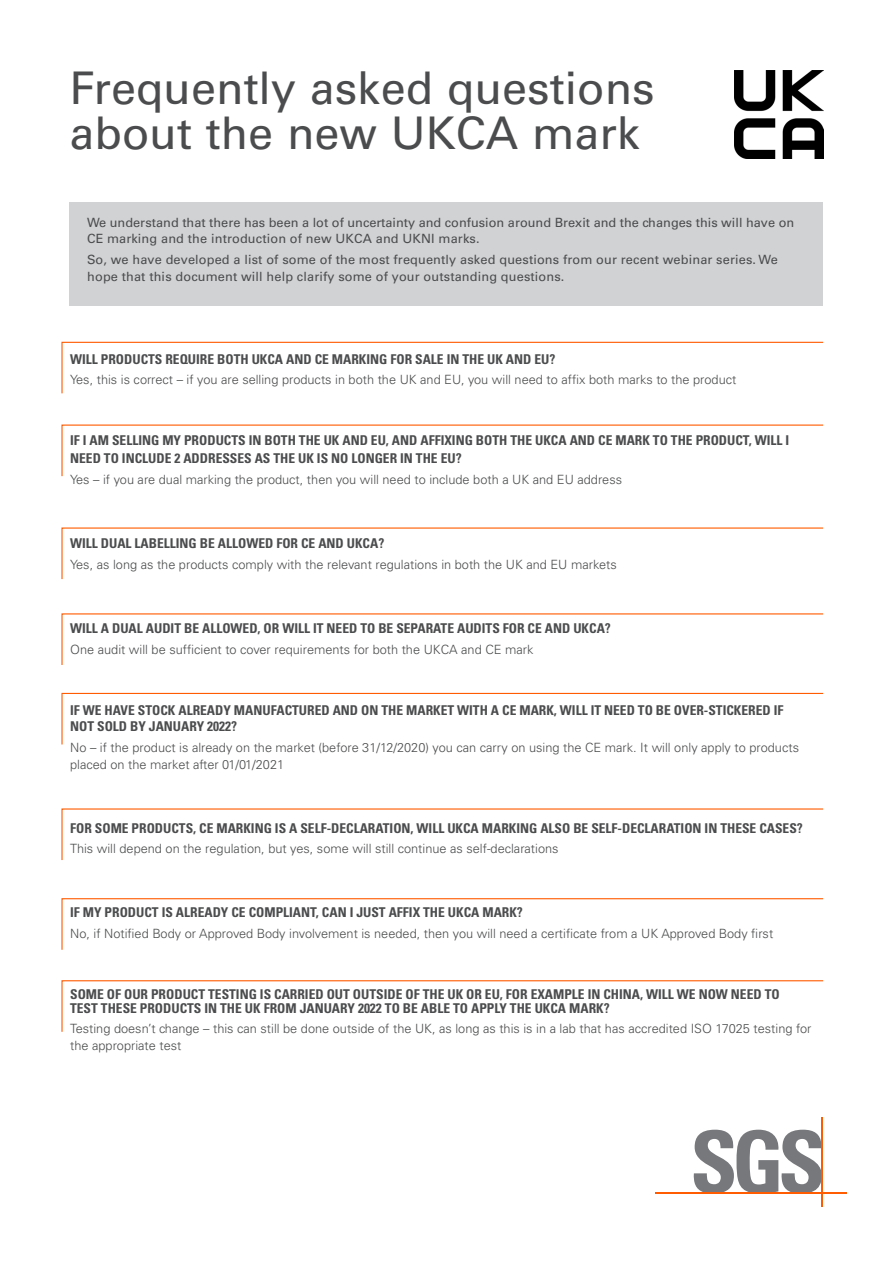
<style>
.page{position:relative;width:893px;height:1263px;background:#fff}
.page>*{position:absolute;margin:0;border:0;box-sizing:border-box;transform-origin:0 0}
.sub_head{font:45px/45px "Univers";color:#4b4c4d}
.t1{font:700 condensed 13.5px/18px "Univers";color:#4b4c4d}
.t2{font:300 12.75px/16.5px "Univers";color:#4b4c4d}
.t3{font:12.75px/16.5px "Univers";letter-spacing:.01em;color:#4b4c4d}
</style>
<div class="page">
<div style="left:69px;top:202px;width:754px;height:103px;background:#d1d2d4"></div>
<svg style="left:693px;top:1130px;width:128px;height:62px"></svg>
<hr style="left:655px;top:1192px;width:192px;height:2px;background:#ff5b00">
<hr style="left:821px;top:1117px;width:2px;height:89px;background:#ff5b00">
<img style="left:734px;top:70px;width:89px;height:89px">
<svg style="left:61px;top:341px;width:763px;height:53px"></svg>
<svg style="left:61px;top:424px;width:763px;height:53px"></svg>
<svg style="left:61px;top:527px;width:763px;height:53px"></svg>
<svg style="left:61px;top:613px;width:763px;height:52px"></svg>
<svg style="left:61px;top:692px;width:763px;height:53px"></svg>
<svg style="left:61px;top:808px;width:763px;height:52px"></svg>
<svg style="left:61px;top:898px;width:763px;height:52px"></svg>
<svg style="left:61px;top:980px;width:763px;height:52px"></svg>
<p class="sub_head" style="left:69px;top:66px;width:587px">Frequently asked questions about the new UKCA mark</p>
<p class="t3" style="left:87px;top:214px;width:709px">We understand that there has been a lot of uncertainty and confusion around Brexit and the changes this will have on<br>CE marking and the introduction of new UKCA and UKNI marks.</p>
<p class="t3" style="left:87px;top:251px;width:692px">So, we have developed a list of some of the most frequently asked questions from our recent webinar series. We hope that this document will help clarify some of your outstanding questions.</p>
<p class="t1" style="left:70px;top:350px;width:487px">WILL PRODUCTS REQUIRE BOTH UKCA AND CE MARKING FOR SALE IN THE UK AND EU?</p>
<p class="t2" style="left:70px;top:372px;width:668px">Yes, this is correct – if you are selling products in both the UK and EU, you will need to affix both marks to the product</p>
<p class="t1" style="left:70px;top:432px;width:720px">IF I AM SELLING MY PRODUCTS IN BOTH THE UK AND EU, AND AFFIXING BOTH THE UKCA AND CE MARK TO THE PRODUCT, WILL I<br>NEED TO INCLUDE 2 ADDRESSES AS THE UK IS NO LONGER IN THE EU?</p>
<p class="t2" style="left:70px;top:471px;width:553px">Yes – if you are dual marking the product, then you will need to include both a UK and EU address</p>
<p class="t1" style="left:70px;top:534px;width:316px">WILL DUAL LABELLING BE ALLOWED FOR CE AND UKCA?</p>
<p class="t2" style="left:70px;top:556px;width:548px">Yes, as long as the products comply with the relevant regulations in both the UK and EU markets</p>
<p class="t1" style="left:70px;top:619px;width:542px">WILL A DUAL AUDIT BE ALLOWED, OR WILL IT NEED TO BE SEPARATE AUDITS FOR CE AND UKCA?</p>
<p class="t2" style="left:70px;top:641px;width:465px">One audit will be sufficient to cover requirements for both the UKCA and CE mark</p>
<p class="t1" style="left:70px;top:702px;width:715px;line-height:16.5px">IF WE HAVE STOCK ALREADY MANUFACTURED AND ON THE MARKET WITH A CE MARK, WILL IT NEED TO BE OVER-STICKERED IF<br>NOT SOLD BY JANUARY 2022?</p>
<p class="t2" style="left:70px;top:739px;width:730px">No – if the product is already on the market (before 31/12/2020) you can carry on using the CE mark. It will only apply to products placed on the market after 01/01/2021</p>
<p class="t1" style="left:70px;top:819px;width:734px">FOR SOME PRODUCTS, CE MARKING IS A SELF-DECLARATION, WILL UKCA MARKING ALSO BE SELF-DECLARATION IN THESE CASES?</p>
<p class="t2" style="left:70px;top:840px;width:490px">This will depend on the regulation, but yes, some will still continue as self-declarations</p>
<p class="t1" style="left:70px;top:903px;width:454px">IF MY PRODUCT IS ALREADY CE COMPLIANT, CAN I JUST AFFIX THE UKCA MARK?</p>
<p class="t2" style="left:70px;top:925px;width:705px">No, if Notified Body or Approved Body involvement is needed, then you will need a certificate from a UK Approved Body first</p>
<p class="t1" style="left:70px;top:987px;width:711px;line-height:13.5px">SOME OF OUR PRODUCT TESTING IS CARRIED OUT OUTSIDE OF THE UK OR EU, FOR EXAMPLE IN CHINA, WILL WE NOW NEED TO<br>TEST THESE PRODUCTS IN THE UK FROM JANUARY 2022 TO BE ABLE TO APPLY THE UKCA MARK?</p>
<p class="t2" style="left:70px;top:1021px;width:743px">Testing doesn’t change – this can still be done outside of the UK, as long as this is in a lab that has accredited ISO 17025 testing for the appropriate test</p>
</div>
